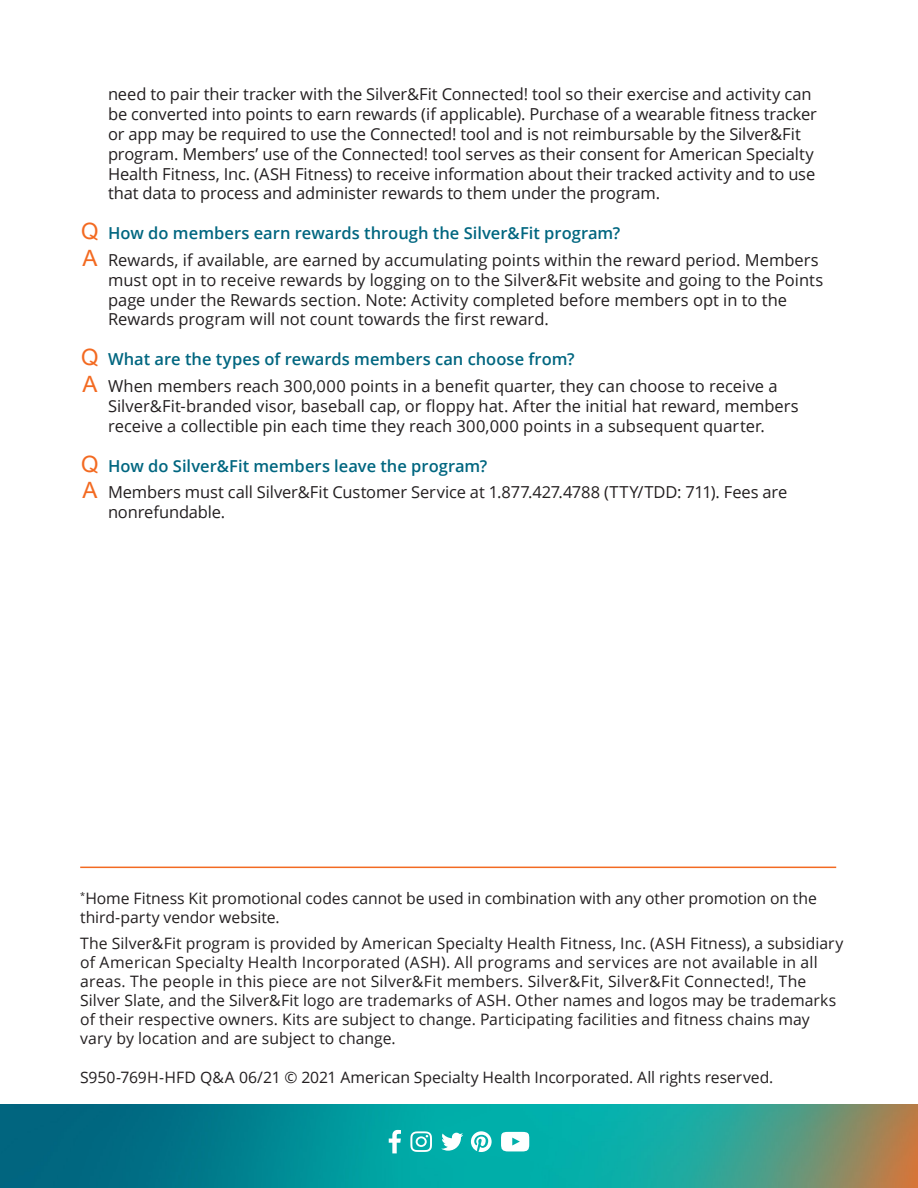
<style>
.page{position:relative;width:918px;height:1188px;background:#fff}
.page>*{position:absolute;margin:0;border:0;box-sizing:border-box;transform-origin:0 0}
.Answer{font:16.5px/19.8px "Open Sans";letter-spacing:-.005em;color:#231f20}
.Question{font:600 16.5px "Open Sans";color:#006680}
.Answer-2{font:15.75px/18.9px "Open Sans";letter-spacing:.005em;color:#231f20}
.s1{font-family:"Arial";font-weight:400;font-size:22.5px;color:#f36a21}
.s2{font-family:"Arial";font-size:22.5px;color:#f36a21}
</style>
<div class="page">
<hr style="left:80px;top:867px;width:756px;height:1px;background:#f36a21">
<img style="left:0;top:1105px;width:918px;height:83px">
<svg style="left:389px;top:1130px;width:12px;height:23px"></svg>
<svg style="left:410px;top:1131px;width:22px;height:21px"></svg>
<svg style="left:441px;top:1133px;width:22px;height:18px"></svg>
<svg style="left:471px;top:1131px;width:21px;height:21px"></svg>
<svg style="left:501px;top:1132px;width:28px;height:19px"></svg>
<p class="Answer" style="left:108px;top:84px;width:710px">need to pair their tracker with the Silver&amp;Fit Connected! tool so their exercise and activity can be converted into points to earn rewards (if applicable). Purchase of a wearable fitness tracker or app may be required to use the Connected! tool and is not reimbursable by the Silver&amp;Fit program. Members’ use of the Connected! tool serves as their consent for American Specialty Health Fitness, Inc. (ASH Fitness) to receive information about their tracked activity and to use that data to process and administer rewards to them under the program.</p>
<p class="Question" style="left:81px;top:222px;width:541px"><span class="s1">Q</span> How do members earn rewards through the Silver&amp;Fit program?</p>
<p class="Answer" style="left:108px;top:250px;width:717px;text-indent:-25px"><span class="s2">A</span> Rewards, if available, are earned by accumulating points within the reward period. Members must opt in to receive rewards by logging on to the Silver&amp;Fit website and going to the Points page under the Rewards section. Note: Activity completed before members opt in to the Rewards program will not count towards the first reward.</p>
<p class="Question" style="left:81px;top:348px;width:495px"><span class="s1">Q</span> What are the types of rewards members can choose from?</p>
<p class="Answer" style="left:108px;top:376px;width:692px;text-indent:-25px"><span class="s2">A</span> When members reach 300,000 points in a benefit quarter, they can choose to receive a<br>Silver&amp;Fit-branded visor, baseball cap, or floppy hat. After the initial hat reward, members receive a collectible pin each time they reach 300,000 points in a subsequent quarter.</p>
<p class="Question" style="left:81px;top:454px;width:408px"><span class="s1">Q</span> How do Silver&amp;Fit members leave the program?</p>
<p class="Answer" style="left:108px;top:482px;width:681px;text-indent:-25px"><span class="s2">A</span> Members must call Silver&amp;Fit Customer Service at 1.877.427.4788 (TTY/TDD: 711). Fees are nonrefundable.</p>
<p class="Answer-2" style="left:80px;top:889px;width:738px"><sup>*</sup>Home Fitness Kit promotional codes cannot be used in combination with any other promotion on the third-party vendor website.</p>
<p class="Answer-2" style="left:80px;top:933px;width:765px">The Silver&amp;Fit program is provided by American Specialty Health Fitness, Inc. (ASH Fitness), a subsidiary of American Specialty Health Incorporated (ASH). All programs and services are not available in all areas. The people in this piece are not Silver&amp;Fit members. Silver&amp;Fit, Silver&amp;Fit Connected!, The Silver Slate, and the Silver&amp;Fit logo are trademarks of ASH. Other names and logos may be trademarks of their respective owners. Kits are subject to change. Participating facilities and fitness chains may vary by location and are subject to change.</p>
<p class="Answer-2" style="left:80px;top:1067px;width:695px">S950-769H-HFD Q&amp;A 06/21 © 2021 American Specialty Health Incorporated. All rights reserved.</p>
</div>
